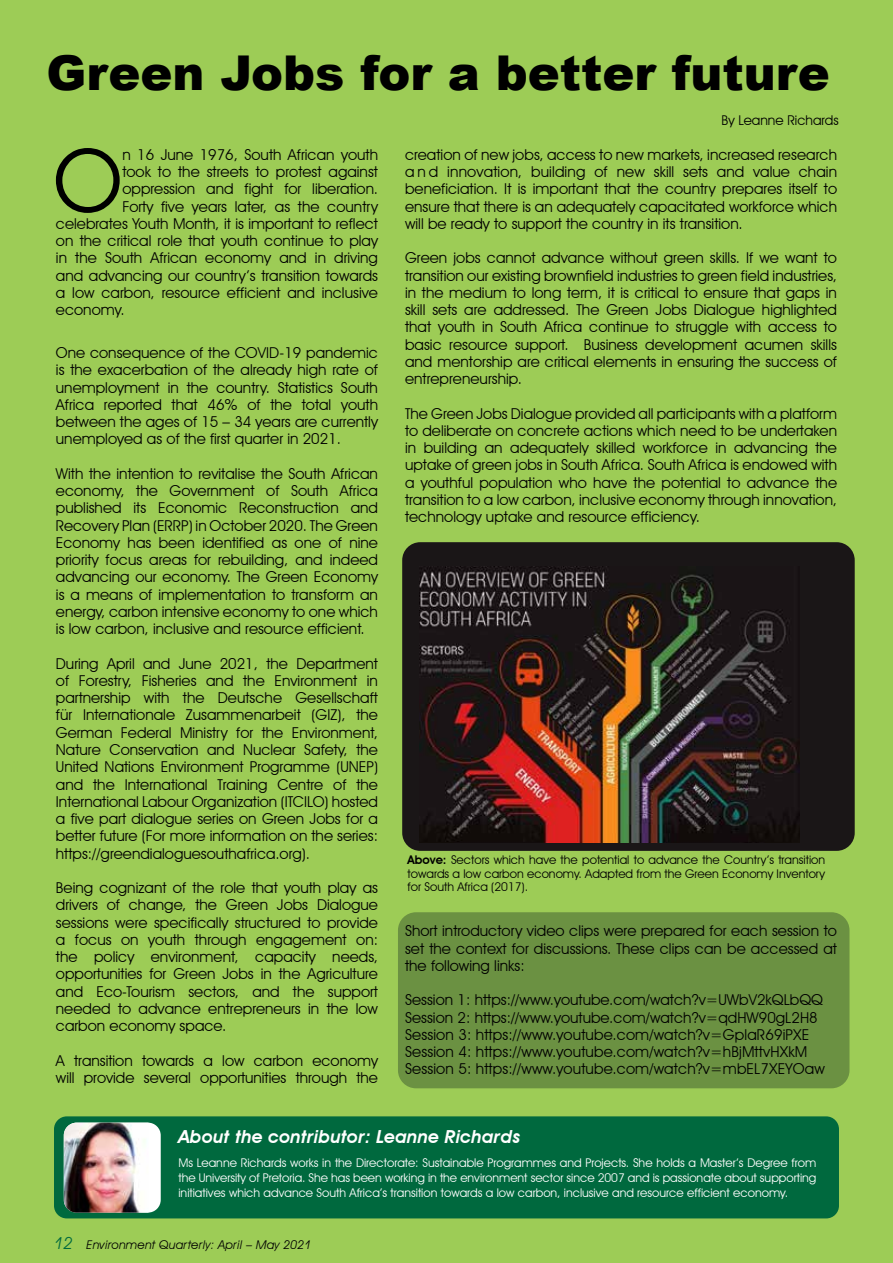
<style>
.page{position:relative;width:893px;height:1263px;background:#9dcc56}
.page>*{position:absolute;margin:0;border:0;box-sizing:border-box;transform-origin:0 0}
.t1{font:87.75px "Avant Garde IT Cby BT";color:#000}
.t2{font:900 48px "Arial";color:#000}
.t3{font:italic 600 18px "Avant Garde IT Cby BT";letter-spacing:.01em;color:#fff}
.t4{font:15px/17.2px "Avant Garde IT Cby BT";color:#000;text-align:justify}
.t5{font:13.5px "Avant Garde IT Cby BT";color:#000}
.t6{font:12px/15px "Avant Garde IT Cby BT";color:#fff;text-align:justify}
.t7{font:12px/13.5px "Avant Garde IT Cby BT";color:#000;text-align:justify}
.t8{font:italic 12px "Avant Garde IT Cby BT";letter-spacing:.02em;color:#000}
.s1{font-weight:600}
.s2{font-size:16.5px;color:#00693e}
</style>
<div class="page">
<div style="left:402px;top:542px;width:453px;height:309px;background:#1a1617;border-radius:18px"></div>
<div style="left:54px;top:1116px;width:785px;height:102px;background:#00693e;border-radius:13px"></div>
<div style="left:64px;top:1123px;width:97px;height:89px;background:#fff;border-radius:13px"></div>
<img style="left:64px;top:1122px;width:84px;height:90px">
<img style="left:419px;top:566px;width:380px;height:277px">
<div style="left:398px;top:912px;width:451px;height:176px;background:#6b9142;border-radius:18px"></div>
<h2 class="t2" style="left:46px;top:38px;width:785px">Green Jobs for a better future</h2>
<h1 class="t1" style="left:53px;top:127px;width:71px">O</h1>
<p class="t4" style="left:122px;top:146px;width:257px">n 16 June 1976, South African youth</p>
<p class="t4" style="left:122px;top:163px;width:257px">took to the streets to protest against</p>
<p class="t4" style="left:122px;top:180px;width:257px">oppression and fight for liberation.</p>
<p class="t4" style="left:122px;top:198px;width:257px">Forty five years later, as the country</p>
<p class="t4" style="left:56px;top:215px;width:324px">celebrates Youth Month, it is important to reflect</p>
<p class="t4" style="left:56px;top:232px;width:324px">on the critical role that youth continue to play</p>
<p class="t4" style="left:56px;top:249px;width:324px">in the South African economy and in driving</p>
<p class="t4" style="left:56px;top:267px;width:324px">and advancing our country’s transition towards</p>
<p class="t4" style="left:56px;top:284px;width:324px">a low carbon, resource efficient and inclusive</p>
<p class="t4" style="left:56px;top:301px;width:70px">economy.</p>
<p class="t4" style="left:56px;top:344px;width:324px">One consequence of the COVID-19 pandemic is the exacerbation of the already high rate of unemployment in the country. Statistics South Africa reported that 46% of the total youth between the ages of 15 – 34 years are currently unemployed as of the first quarter in 2021.</p>
<p class="t4" style="left:56px;top:465px;width:324px">With the intention to revitalise the South African economy, the Government of South Africa published its Economic Reconstruction and Recovery Plan (ERRP) in October 2020. The Green Economy has been identified as one of nine priority focus areas for rebuilding, and indeed advancing our economy. The Green Economy is a means of implementation to transform an energy, carbon intensive economy to one which is low carbon, inclusive and resource efficient.</p>
<p class="t4" style="left:56px;top:655px;width:324px">During April and June 2021, the Department of Forestry, Fisheries and the Environment in partnership with the Deutsche Gesellschaft für Internationale Zusammenarbeit (GIZ), the German Federal Ministry for the Environment, Nature Conservation and Nuclear Safety, the United Nations Environment Programme (UNEP) and the International Training Centre of the International Labour Organization (ITCILO) hosted a five part dialogue series on Green Jobs for a better future (For more information on the series: https://greendialoguesouthafrica.org).</p>
<p class="t4" style="left:56px;top:879px;width:324px">Being cognizant of the role that youth play as drivers of change, the Green Jobs Dialogue sessions were specifically structured to provide a focus on youth through engagement on: the policy environment, capacity needs, opportunities for Green Jobs in the Agriculture and Eco-Tourism sectors, and the support needed to advance entrepreneurs in the low carbon economy space.</p>
<p class="t4" style="left:56px;top:1051px;width:324px">A transition towards a low carbon economy will provide several opportunities through the</p>
<p class="t5" style="left:722px;top:112px;width:119px">By Leanne Richards</p>
<p class="t4" style="left:405px;top:146px;width:434px">creation of new jobs, access to new markets, increased research a n d innovation, building of new skill sets and value chain beneficiation. It is important that the country prepares itself to ensure that there is an adequately capacitated workforce which will be ready to support the country in its transition.</p>
<p class="t4" style="left:405px;top:249px;width:434px">Green jobs cannot advance without green skills. If we want to transition our existing brownfield industries to green field industries, in the medium to long term, it is critical to ensure that gaps in skill sets are addressed. The Green Jobs Dialogue highlighted that youth in South Africa continue to struggle with access to basic resource support. Business development acumen skills and mentorship are critical elements in ensuring the success of entrepreneurship.</p>
<p class="t4" style="left:405px;top:405px;width:434px">The Green Jobs Dialogue provided all participants with a platform to deliberate on concrete actions which need to be undertaken in building an adequately skilled workforce in advancing the uptake of green jobs in South Africa. South Africa is endowed with a youthful population who have the potential to advance the transition to a low carbon, inclusive economy through innovation, technology uptake and resource efficiency.</p>
<p class="t7" style="left:408px;top:853px;width:419px"><span class="s1">Above:</span> Sectors which have the potential to advance the Country’s transition towards a low carbon economy. Adapted from the Green Economy Inventory for South Africa (2017).</p>
<p class="t4" style="left:405px;top:922px;width:433px">Short introductory video clips were prepared for each session to set the context for discussions. These clips can be accessed at the following links:</p>
<p class="t4" style="left:405px;top:991px;width:421px;text-align:left">Session 1: https://www.youtube.com/watch?v=UWbV2kQLbQQ Session 2: https://www.youtube.com/watch?v=qdHW90gL2H8<br>Session 3: https://www.youtube.com/watch?v=GplaR69iPXE Session 4: https://www.youtube.com/watch?v=hBjMttvHXkM Session 5: https://www.youtube.com/watch?v=mbEL7XEYOaw</p>
<p class="t3" style="left:178px;top:1126px;width:343px">About the contributor: Leanne Richards</p>
<p class="t6" style="left:178px;top:1155px;width:639px">Ms Leanne Richards works in the Directorate: Sustainable Programmes and Projects. She holds a Master’s Degree from the University of Pretoria. She has been working in the environment sector since 2007 and is passionate about supporting initiatives which advance South Africa’s transition towards a low carbon, inclusive and resource efficient economy.</p>
<p class="t8" style="left:54px;top:1230px;width:258px"><span class="s2">12</span> Environment Quarterly: June – July 2021</p>
<p class="t8" style="left:54px;top:1237px;width:259px"><span class="s2">12</span> Environment Quarterly: April – May 2021</p>
</div>
